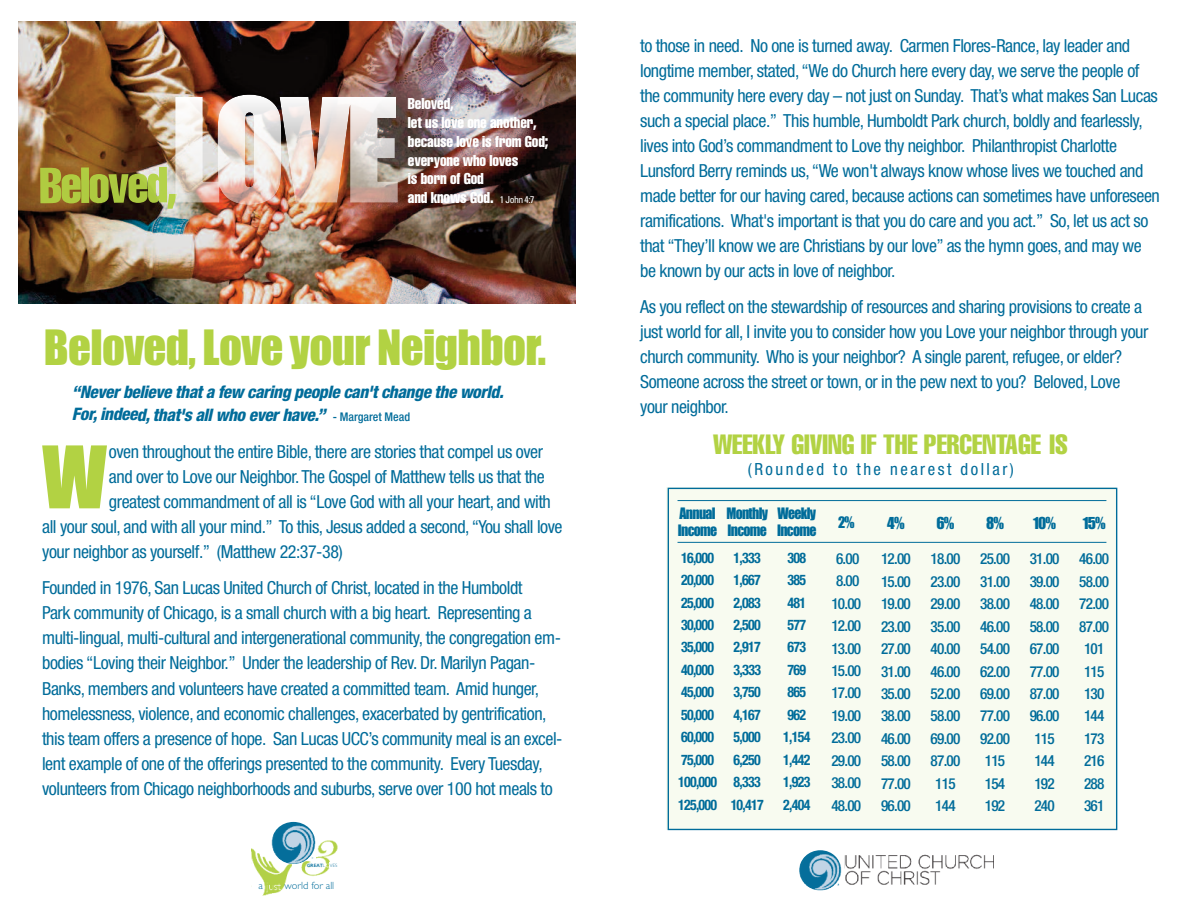
<style>
.page{position:relative;width:1188px;height:918px;background:#fff}
.page>*{position:absolute;margin:0;border:0;box-sizing:border-box;transform-origin:0 0}
.t1{font:79.65px "Impact";color:#b2d243}
.t2{font:extra-condensed 49.8px "Helvetica";letter-spacing:-.04em;color:rgb(178 210 67/.95)}
.t3{font:45px "Impact";letter-spacing:-.015em;color:#b2d243}
.t4{font:extra-condensed 27.45px "Helvetica";color:#b2d243}
.t5{font:condensed 18px/25px "Helvetica Neue";letter-spacing:-.025em;color:#006c9a}
.t6{font:italic 800 condensed 17.25px/22.4px "Helvetica Neue";letter-spacing:-.025em;color:#006c9a}
.t7{font:condensed 16.8px "Helvetica Neue";letter-spacing:.15em;color:#006c9a}
.t8{font:15.45px/18.9px "Corporate Compressed";letter-spacing:-.01em;color:#fff}
.t9{font:500 condensed 15.3px/22.5px "Helvetica Neue";letter-spacing:-.05em;color:#006c9a;text-align:center}
.t10{font:15.3px "Impact";color:#006c9a}
.t11{font:700 condensed 14.55px/22.5px "Helvetica Neue";letter-spacing:-.05em;color:#006c9a;scale:.95 1}
.t12{font:14.55px/17.4px "Impact";letter-spacing:-.05em;color:#006c9a;scale:.95 1}
.t13{font:14.55px "Impact";letter-spacing:-.05em;color:#006c9a}
.t14{font:300 10.5px "M Gill Sans";color:#006c9a}
.t15{font:600 4.8px "Gill Sans";color:#006c9a}
.s1{font-family:"Univers";font-stretch:condensed;font-size:9.75px}
.s2{font-weight:500;font-style:normal;font-size:12px}
.s3{font-family:"M Gill Sans";font-weight:300}
</style>
<div class="page">
<img style="left:301px;top:840px;width:37px;height:36px">
<svg style="left:296px;top:838px;width:20px;height:23px"></svg>
<svg style="left:316px;top:840px;width:2px;height:8px"></svg>
<img style="left:252px;top:849px;width:40px;height:46px">
<div style="left:271px;top:838px;width:36px;height:26px;background:#fff;border-radius:50%"></div>
<div style="left:253px;top:882px;width:11px;height:10px;background:#fff"></div>
<div style="left:285px;top:883px;width:11px;height:10px;background:#fff"></div>
<div style="left:307px;top:862px;width:17px;height:6px;background:#fff;border-radius:50%"></div>
<div style="left:329px;top:862px;width:10px;height:6px;background:#fff"></div>
<img style="left:271px;top:822px;width:45px;height:42px;border-radius:50%">
<div style="left:666px;top:488px;width:450px;height:342px;background:#f8fbf0"></div>
<div style="left:668px;top:488px;width:449px;height:342px;border:1px solid #006c9a"></div>
<hr style="left:678px;top:542px;width:428px;height:1px;background:#006c9a">
<hr style="left:678px;top:500px;width:428px;height:1px;background:#006c9a">
<img style="left:799px;top:850px;width:43px;height:41px;border-radius:50%">
<img style="left:845px;top:854px;width:149px;height:31px">
<img style="left:18px;top:21px;width:557px;height:283px">
<img style="left:175px;top:95px;width:223px;height:110px">
<svg style="left:323px;top:863px;width:6px;height:4px"></svg>
<h2 class="t2" style="left:39px;top:167px;width:141px">Beloved,</h2>
<p class="t8" style="left:408px;top:94px;width:142px">Beloved,<br>let us love one another, because love is from God; everyone who loves<br>is born of God<br>and knows God. <span class="s1">1John4:7</span></p>
<h3 class="t3" style="left:44px;top:323px;width:504px">Beloved, Love your Neighbor.</h3>
<p class="t6" style="left:72px;top:382px;width:433px">“Never believe that a few caring people can't change the world.<br>For, indeed, that's all who ever have.” <span class="s2">- Margaret Mead</span></p>
<h1 class="t1" style="left:42px;top:434px;width:66px">W</h1>
<p class="t5" style="left:109px;top:441px;width:436px">oven throughout the entire Bible, there are stories that compel us over</p>
<p class="t5" style="left:109px;top:466px;width:437px">and over to Love our Neighbor. The Gospel of Matthew tells us that the</p>
<p class="t5" style="left:109px;top:491px;width:444px">greatest commandment of all is “Love God with all your heart, and with</p>
<p class="t5" style="left:42px;top:516px;width:522px">all your soul, and with all your mind.” To this, Jesus added a second, “You shall love</p>
<p class="t5" style="left:42px;top:541px;width:302px">your neighbor as yourself.” (Matthew 22:37-38)</p>
<p class="t5" style="left:42px;top:577px;width:522px">Founded in 1976, San Lucas United Church of Christ, located in the Humboldt<br>Park community of Chicago, is a small church with a big heart. Representing a multi-lingual, multi-cultural and intergenerational community, the congregation em&shy;bodies “Loving their Neighbor.” Under the leadership of Rev. Dr. Marilyn Pagan-Banks, members and volunteers have created a committed team. Amid hunger, homelessness, violence, and economic challenges, exacerbated by gentrification, this team offers a presence of hope. San Lucas UCC’s community meal is an excel&shy;lent example of one of the offerings presented to the community. Every Tuesday, volunteers from Chicago neighborhoods and suburbs, serve over 100 hot meals to</p>
<p class="t15" style="left:307px;top:862px;width:20px">GREAT<span class="s3">L</span></p>
<p class="t14" style="left:259px;top:882px;width:6px">a</p>
<p class="t14" style="left:285px;top:882px;width:51px">world for all</p>
<p class="t5" style="left:640px;top:34px;width:521px">to those in need. No one is turned away. Carmen Flores-Rance, lay leader and longtime member, stated, “We do Church here every day, we serve the people of the community here every day – not just on Sunday. That’s what makes San Lucas such a special place.” This humble, Humboldt Park church, boldly and fearlessly, lives into God’s commandment to Love thy neighbor. Philanthropist Charlotte Lunsford Berry reminds us, “We won't always know whose lives we touched and made better for our having cared, because actions can sometimes have unforeseen ramifications. What's important is that you do care and you act.” So, let us act so that “They’ll know we are Christians by our love” as the hymn goes, and may we be known by our acts in love of neighbor.</p>
<p class="t5" style="left:640px;top:296px;width:510px">As you reflect on the stewardship of resources and sharing provisions to create a just world for all, I invite you to consider how you Love your neighbor through your church community. Who is your neighbor? A single parent, refugee, or elder?<br>Someone across the street or town, or in the pew next to you? Beloved, Love your neighbor.</p>
<h3 class="t4" style="left:713px;top:434px;width:356px">WEEKLY GIVING IF THE PERCENTAGE IS</h3>
<p class="t7" style="left:748px;top:463px;width:268px">(Rounded to the nearest dollar)</p>
<p class="t12" style="left:678px;top:505px;width:43px">Annual<br>Income</p>
<p class="t11" style="left:678px;top:547px;width:43px">16,000<br>20,000<br>25,000<br>30,000<br>35,000<br>40,000<br>45,000<br>50,000<br>60,000<br>75,000<br>100,000<br>125,000</p>
<p class="t12" style="left:726px;top:505px;width:45px">Monthly<br>Income</p>
<p class="t11" style="left:731px;top:547px;width:36px">1,333<br>1,667<br>2,083<br>2,500<br>2,917<br>3,333<br>3,750<br>4,167<br>5,000<br>6,250<br>8,333<br>10,417</p>
<p class="t12" style="left:777px;top:505px;width:43px">Weekly<br>Income</p>
<p class="t11" style="left:783px;top:547px;width:30px">308<br>385<br>481<br>577<br>673<br>769<br>865<br>962<br>1,154<br>1,442<br>1,923<br>2,404</p>
<p class="t13" style="left:838px;top:514px;width:18px">2%</p>
<p class="t9" style="left:831px;top:548px;width:31px">6.00<br>8.00<br>10.00<br>12.00<br>13.00<br>15.00<br>17.00<br>19.00<br>23.00<br>29.00<br>38.00<br>48.00</p>
<p class="t10" style="left:887px;top:515px;width:19px">4%</p>
<p class="t9" style="left:881px;top:549px;width:31px;text-align:justify">12.00<br>15.00<br>19.00<br>23.00<br>27.00<br>31.00<br>35.00<br>38.00<br>46.00<br>58.00<br>77.00<br>96.00</p>
<p class="t10" style="left:936px;top:515px;width:20px">6%</p>
<p class="t9" style="left:931px;top:549px;width:31px">18.00<br>23.00<br>29.00<br>35.00<br>40.00<br>46.00<br>52.00<br>58.00<br>69.00<br>87.00<br>115<br>144</p>
<p class="t10" style="left:986px;top:515px;width:19px">8%</p>
<p class="t9" style="left:980px;top:549px;width:31px">25.00<br>31.00<br>38.00<br>46.00<br>54.00<br>62.00<br>69.00<br>77.00<br>92.00<br>115<br>154<br>192</p>
<p class="t10" style="left:1033px;top:515px;width:25px">10%</p>
<p class="t9" style="left:1030px;top:549px;width:31px">31.00<br>39.00<br>48.00<br>58.00<br>67.00<br>77.00<br>87.00<br>96.00<br>115<br>144<br>192<br>240</p>
<p class="t10" style="left:1083px;top:515px;width:25px">15%</p>
<p class="t9" style="left:1079px;top:549px;width:31px">46.00<br>58.00<br>72.00<br>87.00<br>101<br>115<br>130<br>144<br>173<br>216<br>288<br>361</p>
</div>
